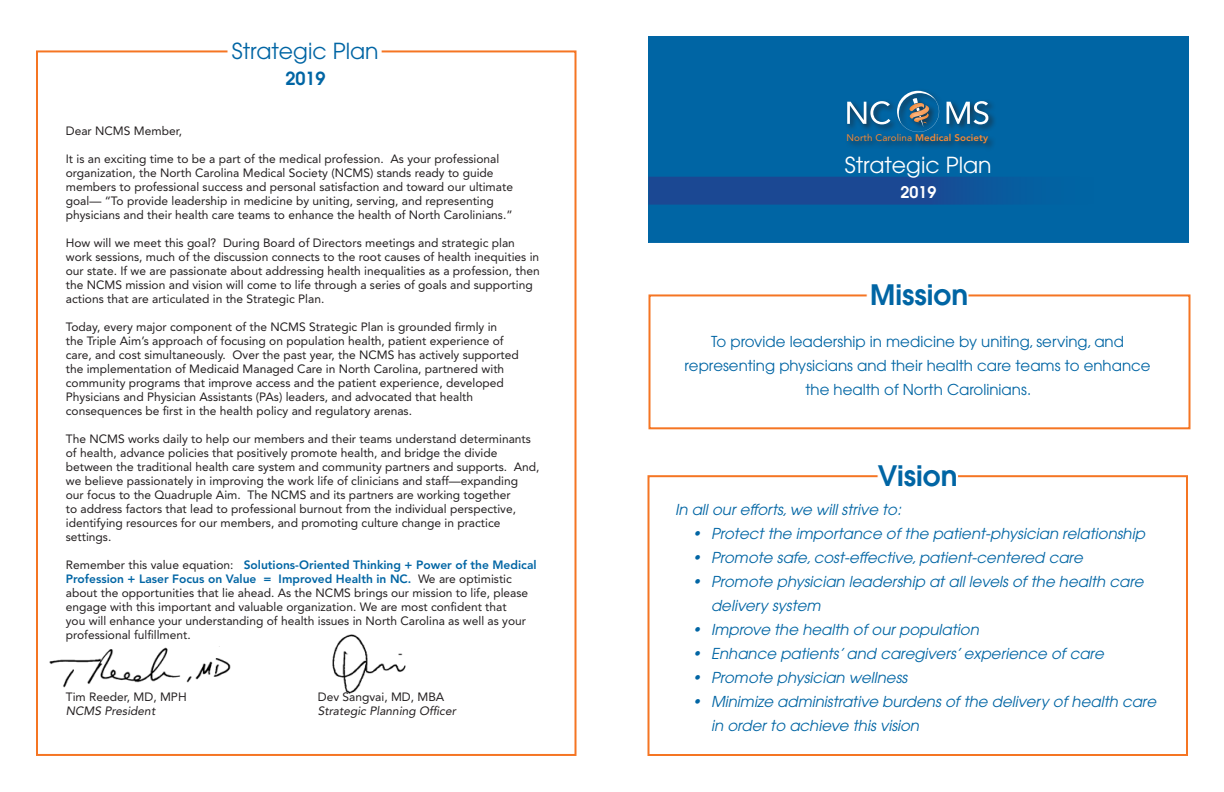
<style>
.page{position:relative;width:1224px;height:792px;background:#fff}
.page>*{position:absolute;margin:0;border:0;box-sizing:border-box;transform-origin:0 0}
.t1{font:600 28px "Avant Garde";color:#0065a4}
.t2{font:22px "Avant Garde";color:#fff}
.t3{font:22px "Avant Garde";color:#0065a4}
.t4{font:600 18px "Avant Garde";color:#0065a4}
.t5{font:600 16px "Avant Garde";color:#fff}
.t6{font:italic 15px/24px "Avant Garde";color:#0065a4}
.t7{font:15px/24px "Avant Garde";color:#0065a4;text-align:center}
.t8{font:12px/14px "Avenir LT Std";color:#231f20}
.t9{font:italic 12px "Avenir LT Std";color:#231f20}
.t10{font:800 9.6px "Avenir LT Std";letter-spacing:.01em;color:#f58934}
.s1{font-weight:800;color:#0065a4}
.s2{font-weight:400}
</style>
<div class="page">
<div style="left:648px;top:475px;width:540px;height:281px;border:2px solid #f57523"></div>
<div style="left:878px;top:458px;width:80px;height:34px;background:#fff"></div>
<img style="left:49px;top:647px;width:182px;height:41px">
<img style="left:332px;top:634px;width:74px;height:60px">
<div style="left:648px;top:36px;width:541px;height:207px;background:#0065a4;border:1px solid #0065a4"></div>
<div style="left:648px;top:177px;width:463px;height:28px;background:linear-gradient(to right,#23408e,#055fa1)"></div>
<div style="left:648px;top:294px;width:542px;height:135px;border:2px solid #f57523"></div>
<div style="left:867px;top:271px;width:101px;height:34px;background:#fff"></div>
<div style="left:845px;top:88px;width:152px;height:63px;background:#231f20;opacity:.75"></div>
<svg style="left:847px;top:101px;width:43px;height:23px"></svg>
<svg style="left:947px;top:101px;width:41px;height:23px"></svg>
<svg style="left:897px;top:91px;width:42px;height:41px"></svg>
<img style="left:910px;top:103px;width:19px;height:21px">
<p class="t3" style="left:232px;top:38px;width:148px">Strategic Plan</p>
<p class="t4" style="left:285px;top:67px;width:42px">2019</p>
<p class="t8" style="left:66px;top:124px;width:118px">Dear NCMS Member,</p>
<p class="t8" style="left:66px;top:152px;width:449px">It is an exciting time to be a part of the medical profession. As your professional organization, the North Carolina Medical Society (NCMS) stands ready to guide members to professional success and personal satisfaction and toward our ultimate goal— “To provide leadership in medicine by uniting, serving, and representing physicians and their health care teams to enhance the health of North Carolinians.”</p>
<p class="t8" style="left:66px;top:236px;width:475px">How will we meet this goal? During Board of Directors meetings and strategic plan work sessions, much of the discussion connects to the root causes of health inequities in our state. If we are passionate about addressing health inequalities as a profession, then the NCMS mission and vision will come to life through a series of goals and supporting actions that are articulated in the Strategic Plan.</p>
<p class="t8" style="left:66px;top:320px;width:454px">Today, every major component of the NCMS Strategic Plan is grounded firmly in<br>the Triple Aim’s approach of focusing on population health, patient experience of care, and cost simultaneously. Over the past year, the NCMS has actively supported the implementation of Medicaid Managed Care in North Carolina, partnered with community programs that improve access and the patient experience, developed Physicians and Physician Assistants (PAs) leaders, and advocated that health consequences be first in the health policy and regulatory arenas.</p>
<p class="t8" style="left:66px;top:432px;width:475px">The NCMS works daily to help our members and their teams understand determinants of health, advance policies that positively promote health, and bridge the divide between the traditional health care system and community partners and supports. And, we believe passionately in improving the work life of clinicians and staff—expanding<br>our focus to the Quadruple Aim. The NCMS and its partners are working together<br>to address factors that lead to professional burnout from the individual perspective, identifying resources for our members, and promoting culture change in practice settings.</p>
<p class="t8" style="left:66px;top:558px;width:472px">Remember this value equation: <span class="s1">Solutions-Oriented Thinking + Power of the Medical Profession + Laser Focus on Value = Improved Health in NC.</span> We are optimistic about the opportunities that lie ahead. As the NCMS brings our mission to life, please engage with this important and valuable organization. We are most confident that<br>you will enhance your understanding of health issues in North Carolina as well as your professional fulfillment.</p>
<p class="t8" style="left:66px;top:690px;width:122px">Tim Reeder, MD, MPH</p>
<p class="t8" style="left:318px;top:690px;width:128px">Dev Sangvai, MD, MBA</p>
<p class="t9" style="left:66px;top:704px;width:91px">NCMS President</p>
<p class="t9" style="left:318px;top:704px;width:140px">Strategic Planning Officer</p>
<p class="t10" style="left:847px;top:132px;width:143px"><span class="s2">North Carolina</span> Medical Society</p>
<p class="t2" style="left:845px;top:152px;width:148px">Strategic Plan</p>
<p class="t5" style="left:901px;top:182px;width:37px">2019</p>
<p class="t1" style="left:870px;top:276px;width:99px">Mission</p>
<p class="t7" style="left:685px;top:330px;width:468px">To provide leadership in medicine by uniting, serving, and representing physicians and their health care teams to enhance the health of North Carolinians.</p>
<p class="t1" style="left:878px;top:458px;width:81px">Vision</p>
<p class="t6" style="left:675px;top:498px;width:228px">In all our efforts, we will strive to:</p>
<p class="t6" style="left:692px;top:522px;width:454px">• Protect the importance of the patient-physician relationship</p>
<p class="t6" style="left:692px;top:546px;width:392px">• Promote safe, cost-effective, patient-centered care</p>
<p class="t6" style="left:711px;top:570px;width:434px;text-indent:-19px">• Promote physician leadership at all levels of the health care delivery system</p>
<p class="t6" style="left:692px;top:618px;width:288px">• Improve the health of our population</p>
<p class="t6" style="left:692px;top:642px;width:413px">• Enhance patients’ and caregivers’ experience of care</p>
<p class="t6" style="left:692px;top:666px;width:217px">• Promote physician wellness</p>
<p class="t6" style="left:711px;top:690px;width:447px;text-indent:-19px">• Minimize administrative burdens of the delivery of health care in order to achieve this vision</p>
</div>
